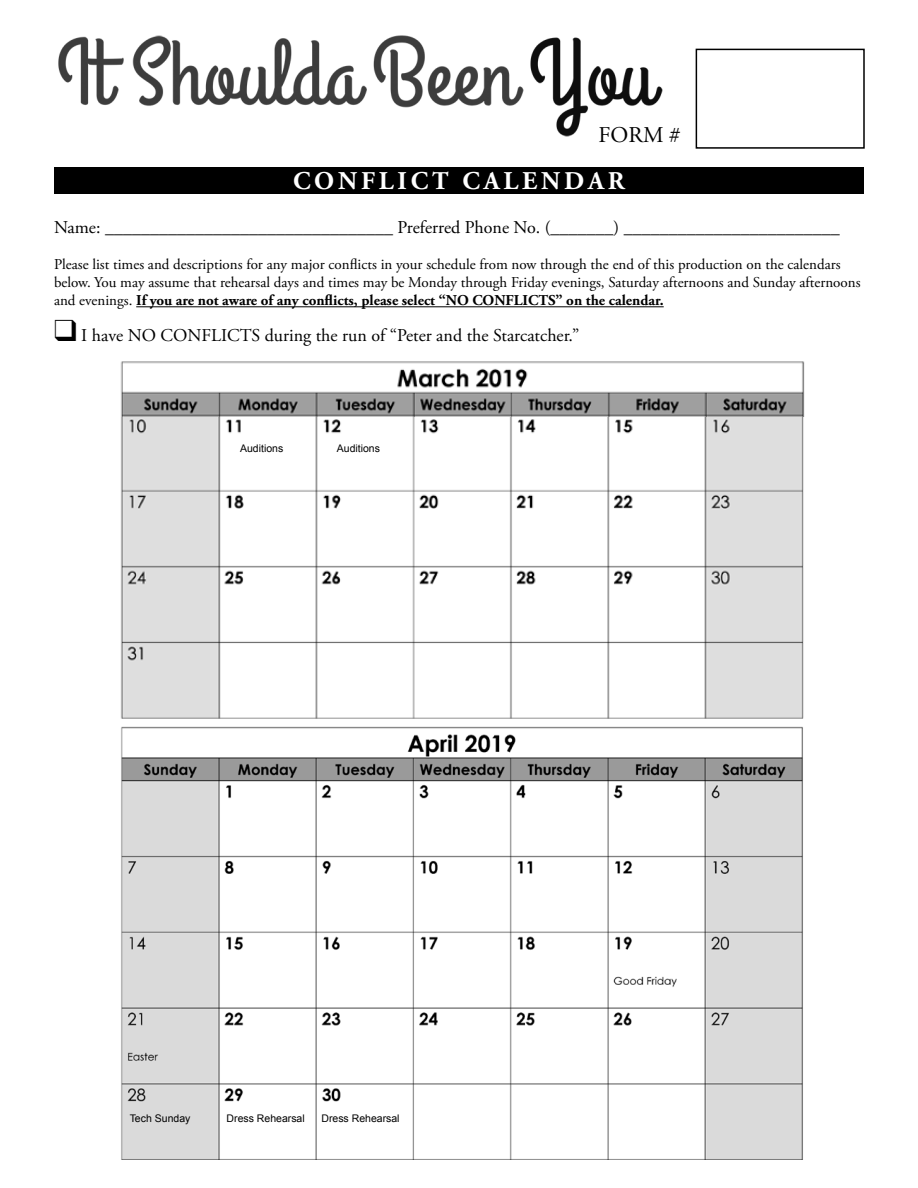
<style>
.page{position:relative;width:918px;height:1188px;background:#fff}
.page>*{position:absolute;margin:0;border:0;box-sizing:border-box;transform-origin:0 0}
.t1{font:700 25.5px "Adobe Garamond Pro";letter-spacing:.15em;color:#fff}
.t2{font:22.5px "Adobe Garamond Pro";color:#000}
.t3{font:18px "Adobe Garamond Pro";color:#000}
.t4{font:15px/18px "Adobe Garamond Pro";color:#000}
.t5{font:10.5px "Arial";color:#000}
.s1{font-weight:700}
</style>
<div class="page">
<img style="left:58px;top:35px;width:605px;height:102px">
<div style="left:696px;top:49px;width:169px;height:100px;border:2px solid #000"></div>
<div style="left:54px;top:168px;width:810px;height:26px;background:#000"></div>
<hr style="left:136px;top:306px;width:528px;height:1px;background:#000">
<img style="left:120px;top:417px;width:684px;height:302px">
<img style="left:120px;top:361px;width:685px;height:56px">
<img style="left:121px;top:726px;width:682px;height:433px">
<h2 class="t2" style="left:598px;top:122px;width:83px">FORM #</h2>
<h1 class="t1" style="left:293px;top:166px;width:333px">CONFLICT CALENDAR</h1>
<p class="t3" style="left:54px;top:217px;width:787px">Name: ________________________________ Preferred Phone No. (_______) ________________________</p>
<p class="t4" style="left:54px;top:256px;width:808px">Please list times and descriptions for any major conflicts in your schedule from now through the end of this production on the calendars below. You may assume that rehearsal days and times may be Monday through Friday evenings, Saturday afternoons and Sunday afternoons and evenings. <span class="s1">If you are not aware of any conflicts, please select “NO CONFLICTS” on the calendar.</span></p>
<p class="t3" style="left:54px;top:325px;width:527px">❑ I have NO CONFLICTS during the run of “Peter and the Starcatcher.”</p>
<p class="t5" style="left:240px;top:442px;width:45px">Auditions</p>
<p class="t5" style="left:337px;top:442px;width:45px">Auditions</p>
<p class="t5" style="left:130px;top:1112px;width:62px">Tech Sunday</p>
<p class="t5" style="left:227px;top:1112px;width:80px">Dress Rehearsal</p>
<p class="t5" style="left:321px;top:1112px;width:80px">Dress Rehearsal</p>
</div>
